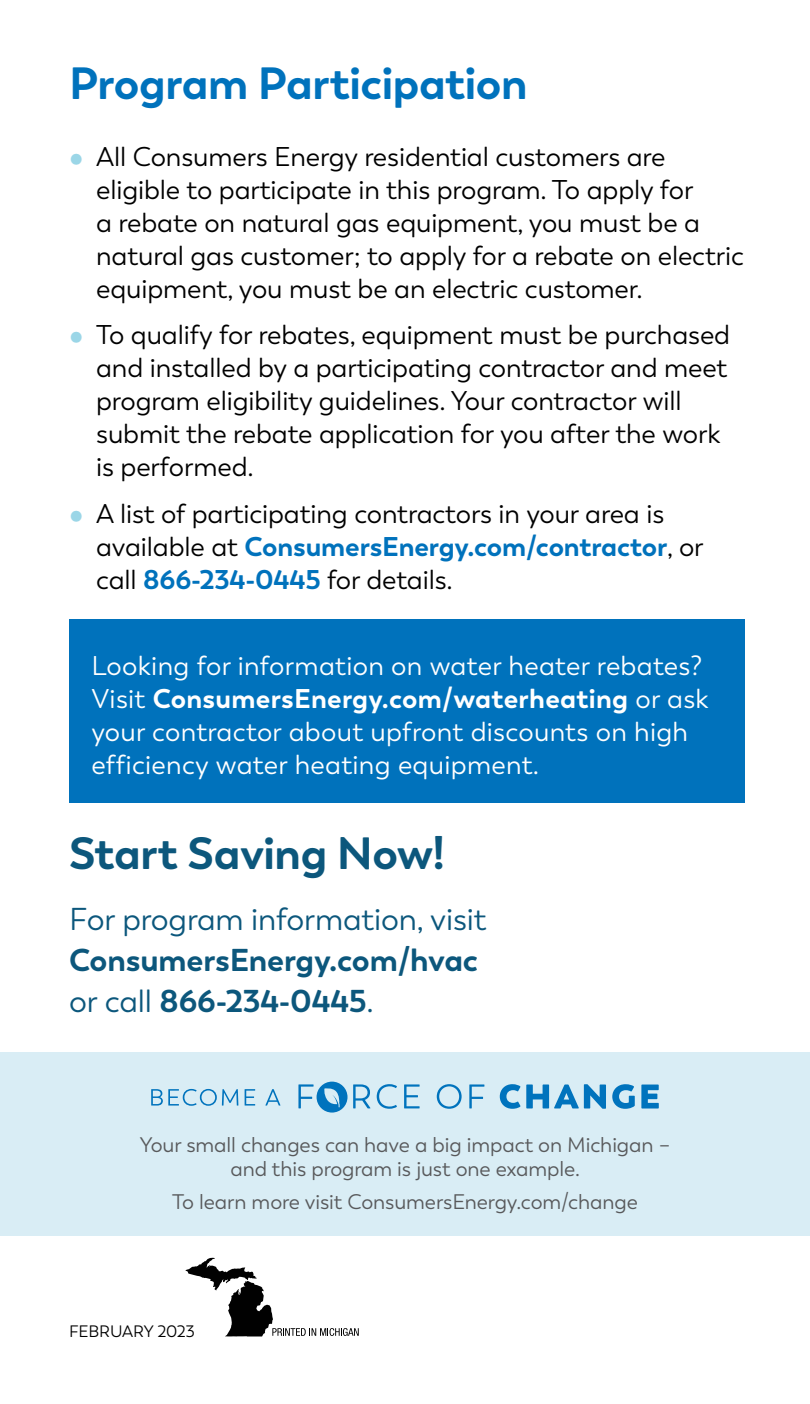
<style>
.page{position:relative;width:810px;height:1404px;background:#fff}
.page>*{position:absolute;margin:0;border:0;box-sizing:border-box;transform-origin:0 0}
.t1{font:700 45px "Boston";letter-spacing:-.01em;color:#0072bc}
.t2{font:700 45px "Boston";letter-spacing:-.01em;color:#0c577c}
.t3{font:700 31.5px/41.1px "Boston";letter-spacing:-.005em;color:#0c577c}
.t4{font:31.5px "Boston";letter-spacing:-.005em;color:#0c577c}
.t5{font:27px/33px "Boston";letter-spacing:-.005em;color:#000}
.t6{font:27px/33px "Boston";letter-spacing:.01em;color:#fff}
.t7{font:21px/24px "Boston";letter-spacing:-.005em;color:#58595b;text-align:center}
.t8{font:16.5px "Boston";letter-spacing:-.01em;color:#000}
.s1{font-weight:800;font-size:32.4px;color:#9bd6e7}
.s2{font-weight:700;color:#0072bc}
.s3{font-weight:700}
.s4{font-weight:400}
</style>
<div class="page">
<svg style="left:185px;top:1258px;width:174px;height:78px"></svg>
<div style="left:69px;top:620px;width:675px;height:183px;background:#0072bc"></div>
<div style="left:0;top:1052px;width:810px;height:184px;background:#d9edf5"></div>
<svg style="left:298px;top:1082px;width:73px;height:31px"></svg>
<svg style="left:377px;top:1084px;width:20px;height:25px"></svg>
<svg style="left:404px;top:1084px;width:16px;height:24px"></svg>
<svg style="left:437px;top:1084px;width:25px;height:25px"></svg>
<svg style="left:469px;top:1084px;width:15px;height:24px"></svg>
<svg style="left:500px;top:1084px;width:106px;height:25px"></svg>
<svg style="left:612px;top:1084px;width:23px;height:25px"></svg>
<svg style="left:641px;top:1085px;width:18px;height:24px"></svg>
<svg style="left:151px;top:1089px;width:87px;height:17px"></svg>
<svg style="left:245px;top:1089px;width:10px;height:17px"></svg>
<svg style="left:265px;top:1089px;width:15px;height:17px"></svg>
<h1 class="t1" style="left:69px;top:55px;width:460px">Program Participation</h1>
<p class="t5" style="left:96px;top:140px;width:649px;text-indent:-27px"><span class="s1">•</span> All Consumers Energy residential customers are eligible to participate in this program. To apply for<br>a rebate on natural gas equipment, you must be a natural gas customer; to apply for a rebate on electric equipment, you must be an electric customer.</p>
<p class="t5" style="left:96px;top:319px;width:636px;text-indent:-27px"><span class="s1">•</span> To qualify for rebates, equipment must be purchased and installed by a participating contractor and meet program eligibility guidelines. Your contractor will submit the rebate application for you after the work is performed.</p>
<p class="t5" style="left:96px;top:497px;width:609px;text-indent:-27px"><span class="s1">•</span> A list of participating contractors in your area is available at <span class="s2">ConsumersEnergy.com/contractor</span>, or call <span class="s2">866-234-0445</span> for details.</p>
<p class="t6" style="left:91px;top:650px;width:619px">Looking for information on water heater rebates?<br>Visit <span class="s3">ConsumersEnergy.com/waterheating</span> or ask your contractor about upfront discounts on high efficiency water heating equipment.</p>
<h1 class="t2" style="left:69px;top:826px;width:377px">Start Saving Now!</h1>
<p class="t4" style="left:69px;top:901px;width:419px">For program information, visit</p>
<p class="t3" style="left:69px;top:940px;width:411px">ConsumersEnergy.com/hvac <span class="s4">or call</span> 866-234-0445<span class="s4">.</span></p>
<p class="t7" style="left:140px;top:1133px;width:532px">Your small changes can have a big impact on Michigan − and this program is just one example.</p>
<p class="t7" style="left:172px;top:1190px;width:467px">To learn more visit ConsumersEnergy.com/change</p>
<p class="t8" style="left:69px;top:1321px;width:127px">FEBRUARY 2023</p>
</div>
